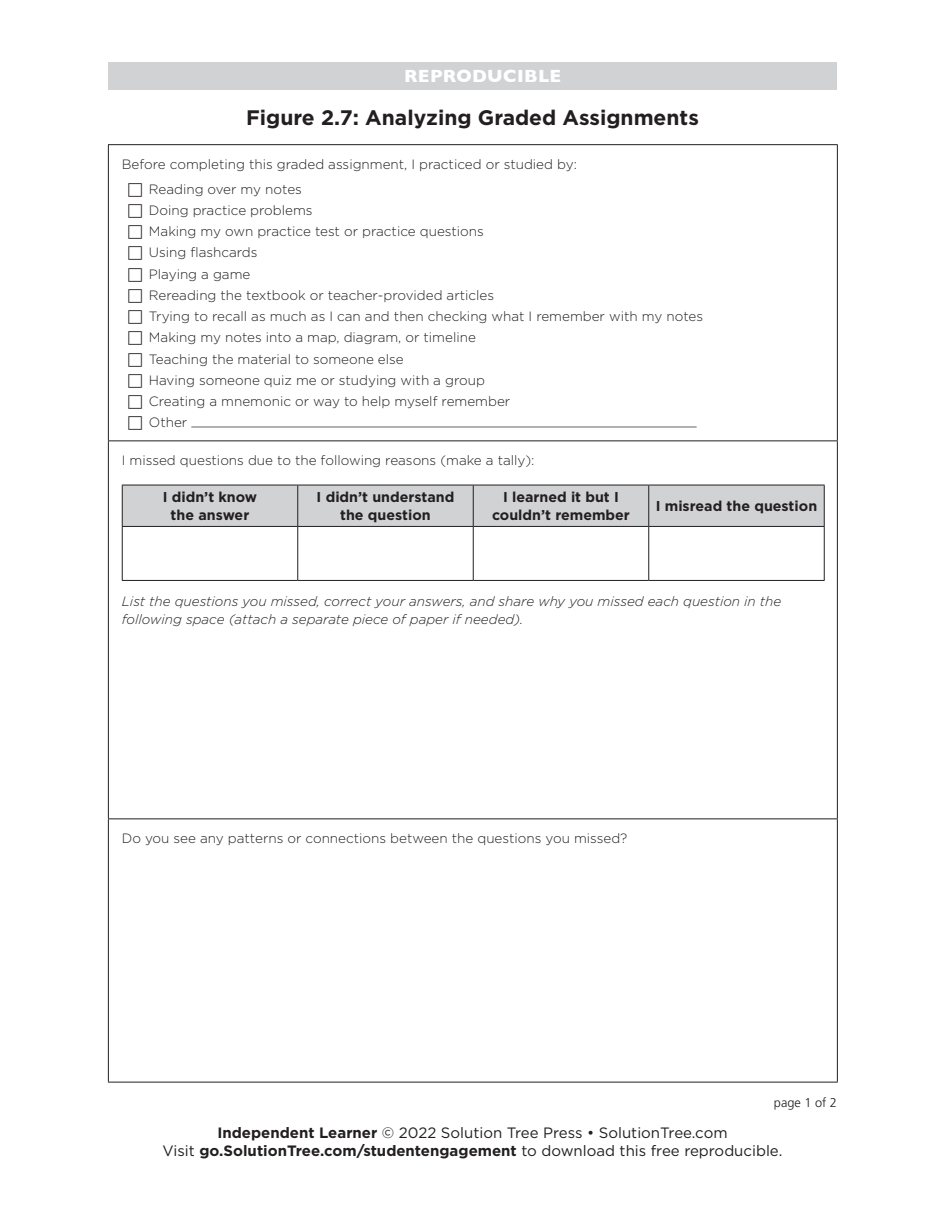
<style>
.page{position:relative;width:945px;height:1215px;background:#fff}
.page>*{position:absolute;margin:0;border:0;box-sizing:border-box;transform-origin:0 0}
.repro_title{font:700 21px "Gotham";color:#231f20}
.t1{font:700 18px "Gill Sans";letter-spacing:.02em;color:#fff}
.t2{font:15px/18px "Gotham";color:#231f20;text-align:center}
.figure_column_header{font:700 14.25px/18px "Gotham";color:#231f20;text-align:center}
.figure_text{font:300 13.5px "Gotham";color:#231f20}
.figure_text-2{font:italic 300 13.5px/18px "Gotham";color:#231f20}
.repro_page{font:300 12.75px "Frutiger LT Std";color:#231f20}
.s1{font-weight:700}
</style>
<div class="page">
<div style="left:108px;top:62px;width:729px;height:28px;background:#d1d2d4"></div>
<hr style="left:108px;top:144px;width:730px;height:1px;background:#231f20">
<hr style="left:108px;top:145px;width:1px;height:295px;background:#231f20">
<hr style="left:837px;top:145px;width:1px;height:295px;background:#231f20">
<hr style="left:108px;top:440px;width:730px;height:1px;background:#231f20">
<hr style="left:108px;top:441px;width:1px;height:377px;background:#231f20">
<hr style="left:837px;top:441px;width:1px;height:377px;background:#231f20">
<hr style="left:108px;top:818px;width:730px;height:1px;background:#231f20">
<hr style="left:108px;top:819px;width:1px;height:263px;background:#231f20">
<hr style="left:837px;top:819px;width:1px;height:263px;background:#231f20">
<hr style="left:108px;top:1082px;width:730px;height:1px;background:#231f20">
<hr style="left:191px;top:427px;width:506px;height:1px;background:#636366">
<div style="left:123px;top:486px;width:701px;height:40px;background:#d1d2d4"></div>
<hr style="left:122px;top:485px;width:176px;height:1px;background:#231f20">
<hr style="left:122px;top:485px;width:1px;height:41px;background:#231f20">
<hr style="left:298px;top:485px;width:175px;height:1px;background:#231f20">
<hr style="left:297px;top:485px;width:1px;height:41px;background:#231f20">
<hr style="left:473px;top:485px;width:176px;height:1px;background:#231f20">
<hr style="left:473px;top:485px;width:1px;height:41px;background:#231f20">
<hr style="left:649px;top:485px;width:176px;height:1px;background:#231f20">
<hr style="left:648px;top:485px;width:1px;height:41px;background:#231f20">
<hr style="left:824px;top:485px;width:1px;height:41px;background:#231f20">
<hr style="left:122px;top:526px;width:176px;height:1px;background:#231f20">
<hr style="left:122px;top:527px;width:1px;height:53px;background:#231f20">
<hr style="left:298px;top:526px;width:175px;height:1px;background:#231f20">
<hr style="left:297px;top:527px;width:1px;height:53px;background:#231f20">
<hr style="left:473px;top:526px;width:176px;height:1px;background:#231f20">
<hr style="left:473px;top:527px;width:1px;height:53px;background:#231f20">
<hr style="left:649px;top:526px;width:176px;height:1px;background:#231f20">
<hr style="left:648px;top:527px;width:1px;height:53px;background:#231f20">
<hr style="left:824px;top:527px;width:1px;height:53px;background:#231f20">
<hr style="left:122px;top:580px;width:176px;height:1px;background:#231f20">
<hr style="left:298px;top:580px;width:175px;height:1px;background:#231f20">
<hr style="left:473px;top:580px;width:176px;height:1px;background:#231f20">
<hr style="left:649px;top:580px;width:176px;height:1px;background:#231f20">
<h2 class="t1" style="left:404px;top:62px;width:158px">REPRODUCIBLE</h2>
<p class="repro_title" style="left:246px;top:103px;width:454px">Figure 2.7: Analyzing Graded Assignments</p>
<p class="figure_text" style="left:122px;top:156px;width:457px">Before completing this graded assignment, I practiced or studied by:</p>
<p class="figure_text" style="left:149px;top:180px;width:155px">Reading over my notes</p>
<p class="figure_text" style="left:149px;top:202px;width:165px">Doing practice problems</p>
<p class="figure_text" style="left:149px;top:223px;width:336px">Making my own practice test or practice questions</p>
<p class="figure_text" style="left:149px;top:244px;width:110px">Using flashcards</p>
<p class="figure_text" style="left:149px;top:265px;width:103px">Playing a game</p>
<p class="figure_text" style="left:149px;top:287px;width:347px">Rereading the textbook or teacher-provided articles</p>
<p class="figure_text" style="left:149px;top:308px;width:556px">Trying to recall as much as I can and then checking what I remember with my notes</p>
<p class="figure_text" style="left:149px;top:329px;width:329px">Making my notes into a map, diagram, or timeline</p>
<p class="figure_text" style="left:149px;top:350px;width:256px">Teaching the material to someone else</p>
<p class="figure_text" style="left:149px;top:372px;width:338px">Having someone quiz me or studying with a group</p>
<p class="figure_text" style="left:149px;top:393px;width:363px">Creating a mnemonic or way to help myself remember</p>
<p class="figure_text" style="left:149px;top:414px;width:40px">Other</p>
<p class="figure_text" style="left:122px;top:452px;width:414px">I missed questions due to the following reasons (make a tally):</p>
<p class="figure_column_header" style="left:163px;top:488px;width:96px">I didn’t know the answer</p>
<p class="figure_column_header" style="left:317px;top:488px;width:139px">I didn’t understand the question</p>
<p class="figure_column_header" style="left:492px;top:488px;width:139px">I learned it but I couldn’t remember</p>
<p class="figure_column_header" style="left:656px;top:497px;width:163px">I misread the question</p>
<p class="figure_text-2" style="left:122px;top:592px;width:661px">List the questions you missed, correct your answers, and share why you missed each question in the following space (attach a separate piece of paper if needed).</p>
<p class="figure_text" style="left:122px;top:830px;width:507px">Do you see any patterns or connections between the questions you missed?</p>
<p class="repro_page" style="left:774px;top:1095px;width:65px">page 1 of 2</p>
<p class="t2" style="left:163px;top:1123px;width:621px"><span class="s1">Independent Learner</span> © 2022 Solution Tree Press • SolutionTree.com<br>Visit <span class="s1">go.SolutionTree.com/studentengagement</span> to download this free reproducible.</p>
</div>
